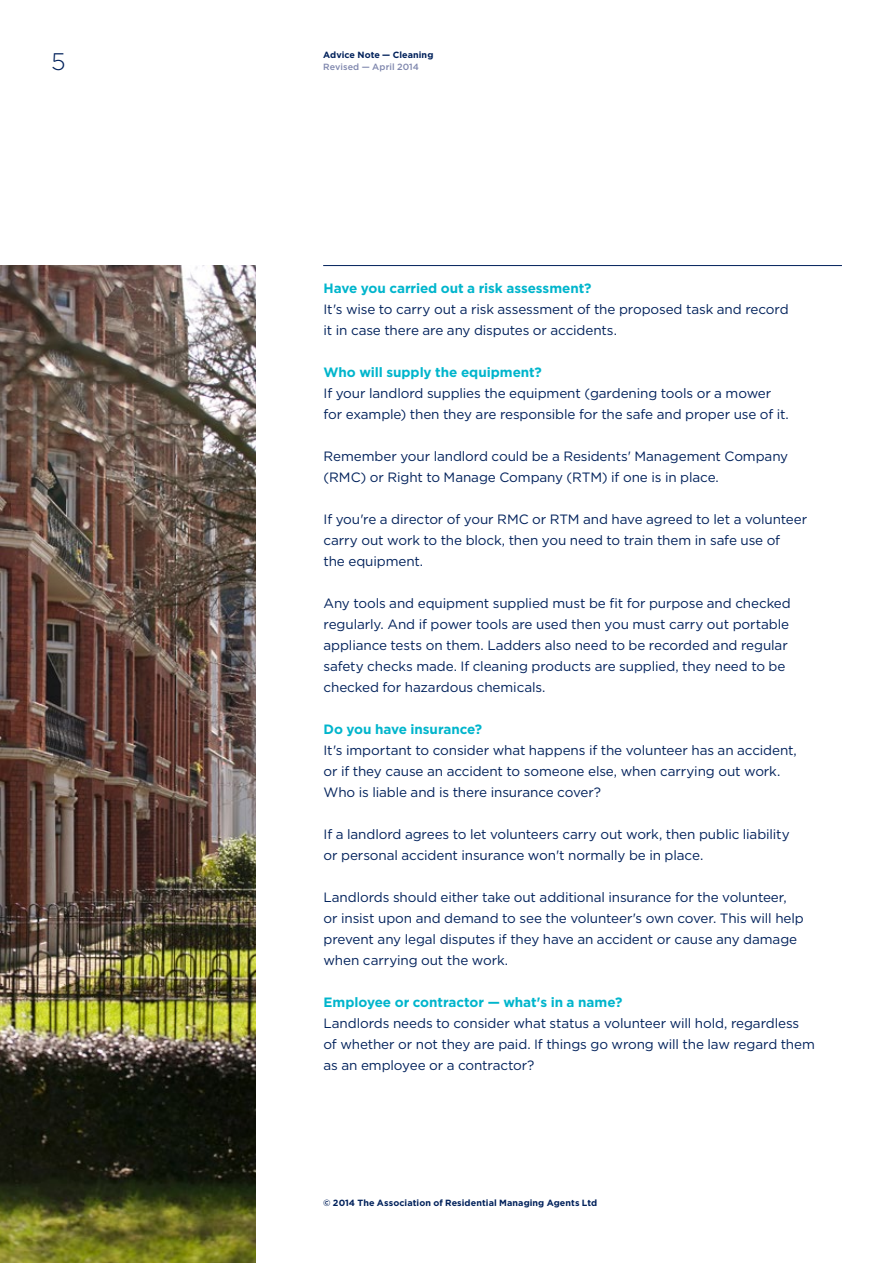
<style>
.page{position:relative;width:893px;height:1263px;background:#fff}
.page>*{position:absolute;margin:0;border:0;box-sizing:border-box;transform-origin:0 0}
.t1{font:300 24px "Gotham";color:#00215b}
.t2{font:13.5px/21px "Gotham";letter-spacing:-.01em;color:#00215b}
.t3{font:700 13.5px "Gotham";letter-spacing:-.005em;color:#00b5cc}
.t4{font:700 9px "Gotham";letter-spacing:.01em;color:#00215b}
.t5{font:500 9px "Gotham";letter-spacing:.005em;color:#7e86ad}
</style>
<div class="page">
<img style="left:0;top:266px;width:255px;height:997px">
<hr style="left:323px;top:265px;width:519px;height:1px;background:#00215b">
<h1 class="t1" style="left:51px;top:47px;width:16px">5</h1>
<p class="t4" style="left:323px;top:49px;width:112px">Advice Note — Cleaning</p>
<p class="t5" style="left:323px;top:61px;width:97px">Revised — April 2014</p>
<p class="t3" style="left:324px;top:279px;width:269px">Have you carried out a risk assessment?</p>
<p class="t2" style="left:324px;top:298px;width:467px">It's wise to carry out a risk assessment of the proposed task and record it in case there are any disputes or accidents.</p>
<p class="t3" style="left:324px;top:363px;width:220px">Who will supply the equipment?</p>
<p class="t2" style="left:324px;top:382px;width:467px">If your landlord supplies the equipment (gardening tools or a mower for example) then they are responsible for the safe and proper use of it.</p>
<p class="t2" style="left:324px;top:445px;width:466px">Remember your landlord could be a Residents' Management Company (RMC) or Right to Manage Company (RTM) if one is in place.</p>
<p class="t2" style="left:324px;top:508px;width:485px">If you're a director of your RMC or RTM and have agreed to let a volunteer carry out work to the block, then you need to train them in safe use of<br>the equipment.</p>
<p class="t2" style="left:324px;top:592px;width:469px">Any tools and equipment supplied must be fit for purpose and checked regularly. And if power tools are used then you must carry out portable appliance tests on them. Ladders also need to be recorded and regular safety checks made. If cleaning products are supplied, they need to be checked for hazardous chemicals.</p>
<p class="t3" style="left:324px;top:720px;width:160px">Do you have insurance?</p>
<p class="t2" style="left:324px;top:739px;width:475px">It's important to consider what happens if the volunteer has an accident, or if they cause an accident to someone else, when carrying out work.<br>Who is liable and is there insurance cover?</p>
<p class="t2" style="left:324px;top:823px;width:468px">If a landlord agrees to let volunteers carry out work, then public liability or personal accident insurance won't normally be in place.</p>
<p class="t2" style="left:324px;top:886px;width:482px">Landlords should either take out additional insurance for the volunteer, or insist upon and demand to see the volunteer's own cover. This will help prevent any legal disputes if they have an accident or cause any damage when carrying out the work.</p>
<p class="t3" style="left:324px;top:993px;width:300px">Employee or contractor — what's in a name?</p>
<p class="t2" style="left:324px;top:1012px;width:493px">Landlords needs to consider what status a volunteer will hold, regardless of whether or not they are paid. If things go wrong will the law regard them as an employee or a contractor?</p>
<p class="t4" style="left:323px;top:1197px;width:276px">© 2014 The Association of Residential Managing Agents Ltd</p>
</div>
